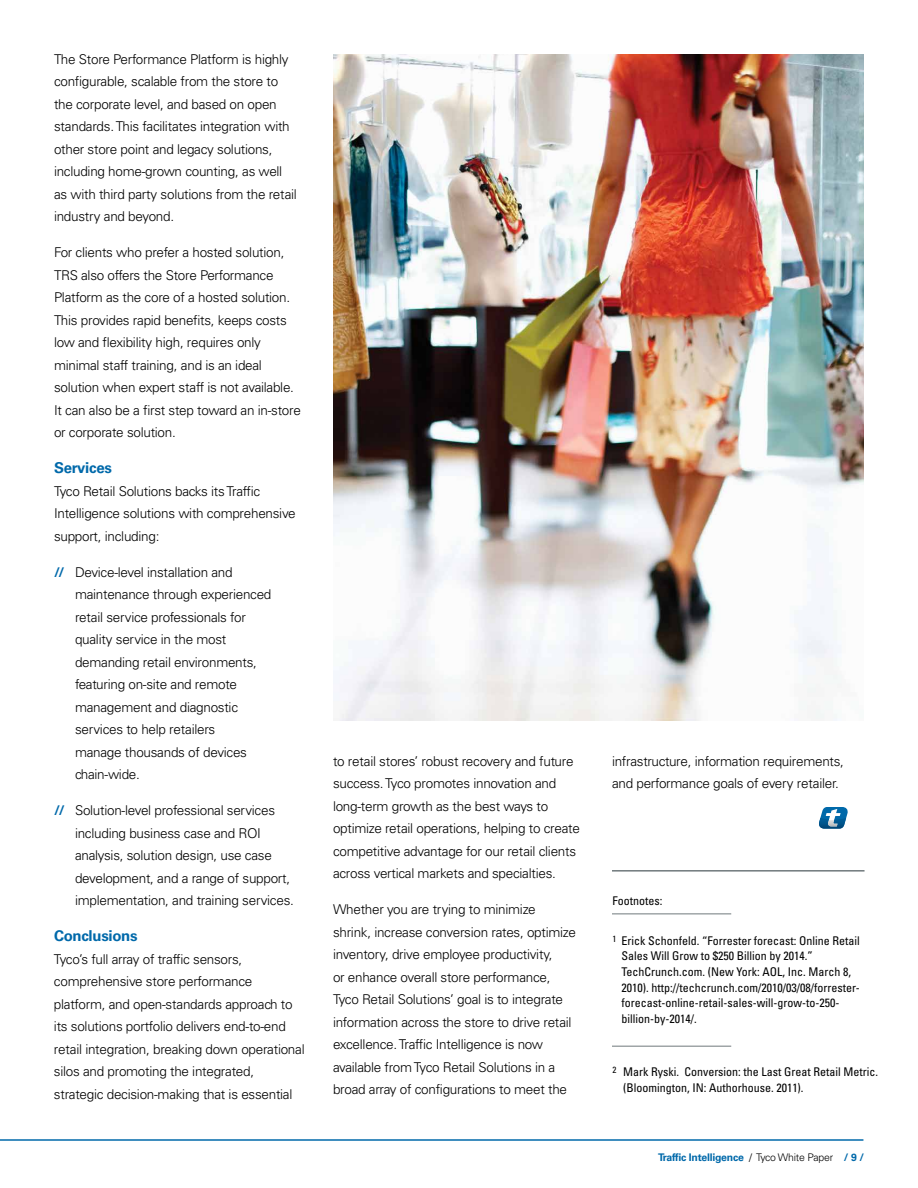
<style>
.page{position:relative;width:918px;height:1188px;background:#fff}
.page>*{position:absolute;margin:0;border:0;box-sizing:border-box;transform-origin:0 0}
.t1{font:700 15px "Univers LT Std";letter-spacing:-.02em;color:#0069aa}
.t2{font:300 13.5px/22.5px "Univers LT Std";letter-spacing:-.02em;color:#000}
.t3{font:condensed 12px/15.8px "Univers LT Std";color:#000}
.t4{font:700 10.5px "Univers LT Std";letter-spacing:-.02em;color:#0069aa}
.s1{font-weight:700;color:#0069aa}
.s2{font-weight:300;color:#000}
</style>
<div class="page">
<hr style="left:0;top:1139px;width:863px;height:2px;background:#0069aa">
<svg style="left:819px;top:807px;width:29px;height:22px"></svg>
<img style="left:333px;top:54px;width:531px;height:666px">
<hr style="left:612px;top:914px;width:119px;height:1px;background:#70797c">
<hr style="left:612px;top:870px;width:253px;height:2px;background:#70797c">
<hr style="left:612px;top:1046px;width:119px;height:1px;background:#70797c">
<p class="t2" style="left:54px;top:48px;width:244px">The Store Performance Platform is highly configurable, scalable from the store to the corporate level, and based on open standards. This facilitates integration with other store point and legacy solutions, including home-grown counting, as well as with third party solutions from the retail industry and beyond.</p>
<p class="t2" style="left:54px;top:241px;width:248px">For clients who prefer a hosted solution, TRS also offers the Store Performance Platform as the core of a hosted solution.<br>This provides rapid benefits, keeps costs low and flexibility high, requires only minimal staff training, and is an ideal solution when expert staff is not available.<br>It can also be a first step toward an in-store or corporate solution.</p>
<p class="t1" style="left:54px;top:459px;width:59px">Services</p>
<p class="t2" style="left:54px;top:480px;width:243px">Tyco Retail Solutions backs its Traffic<br>Intelligence solutions with comprehensive support, including:</p>
<p class="t2" style="left:75px;top:561px;width:198px;text-indent:-21px"><span class="s1">//</span> Device-level installation and maintenance through experienced retail service professionals for quality service in the most demanding retail environments, featuring on-site and remote management and diagnostic services to help retailers<br>manage thousands of devices chain-wide.</p>
<p class="t2" style="left:75px;top:799px;width:220px;text-indent:-21px"><span class="s1">//</span> Solution-level professional services including business case and ROI analysis, solution design, use case development, and a range of support, implementation, and training services.</p>
<p class="t1" style="left:54px;top:927px;width:85px">Conclusions</p>
<p class="t2" style="left:54px;top:948px;width:252px">Tyco’s full array of traffic sensors, comprehensive store performance platform, and open-standards approach to its solutions portfolio delivers end-to-end retail integration, breaking down operational silos and promoting the integrated, strategic decision-making that is essential</p>
<p class="t2" style="left:333px;top:750px;width:248px">to retail stores’ robust recovery and future success. Tyco promotes innovation and long-term growth as the best ways to optimize retail operations, helping to create competitive advantage for our retail clients across vertical markets and specialties.</p>
<p class="t2" style="left:333px;top:898px;width:244px">Whether you are trying to minimize shrink, increase conversion rates, optimize inventory, drive employee productivity,<br>or enhance overall store performance, Tyco Retail Solutions’ goal is to integrate information across the store to drive retail excellence. Traffic Intelligence is now available from Tyco Retail Solutions in a broad array of configurations to meet the</p>
<p class="t2" style="left:612px;top:750px;width:234px">infrastructure, information requirements, and performance goals of every retailer.</p>
<p class="t3" style="left:613px;top:892px;width:51px">Footnotes:</p>
<p class="t3" style="left:622px;top:932px;width:240px;text-indent:-9px"><sup>1</sup> Erick Schonfeld. “Forrester forecast: Online Retail Sales Will Grow to $250 Billion by 2014.” TechCrunch.com. (New York: AOL, Inc. March 8, 2010). http://techcrunch.com/2010/03/08/forrester&shy;forecast-online-retail-sales-will-grow-to-250- billion-by-2014/.</p>
<p class="t3" style="left:623px;top:1064px;width:257px;text-indent:-10px"><sup>2</sup> Mark Ryski. Conversion: the Last Great Retail Metric. (Bloomington, IN: Authorhouse. 2011).</p>
<p class="t4" style="left:658px;top:1151px;width:207px">Traffic Intelligence <span class="s2">/ Tyco White Paper</span> / 9 /</p>
</div>
